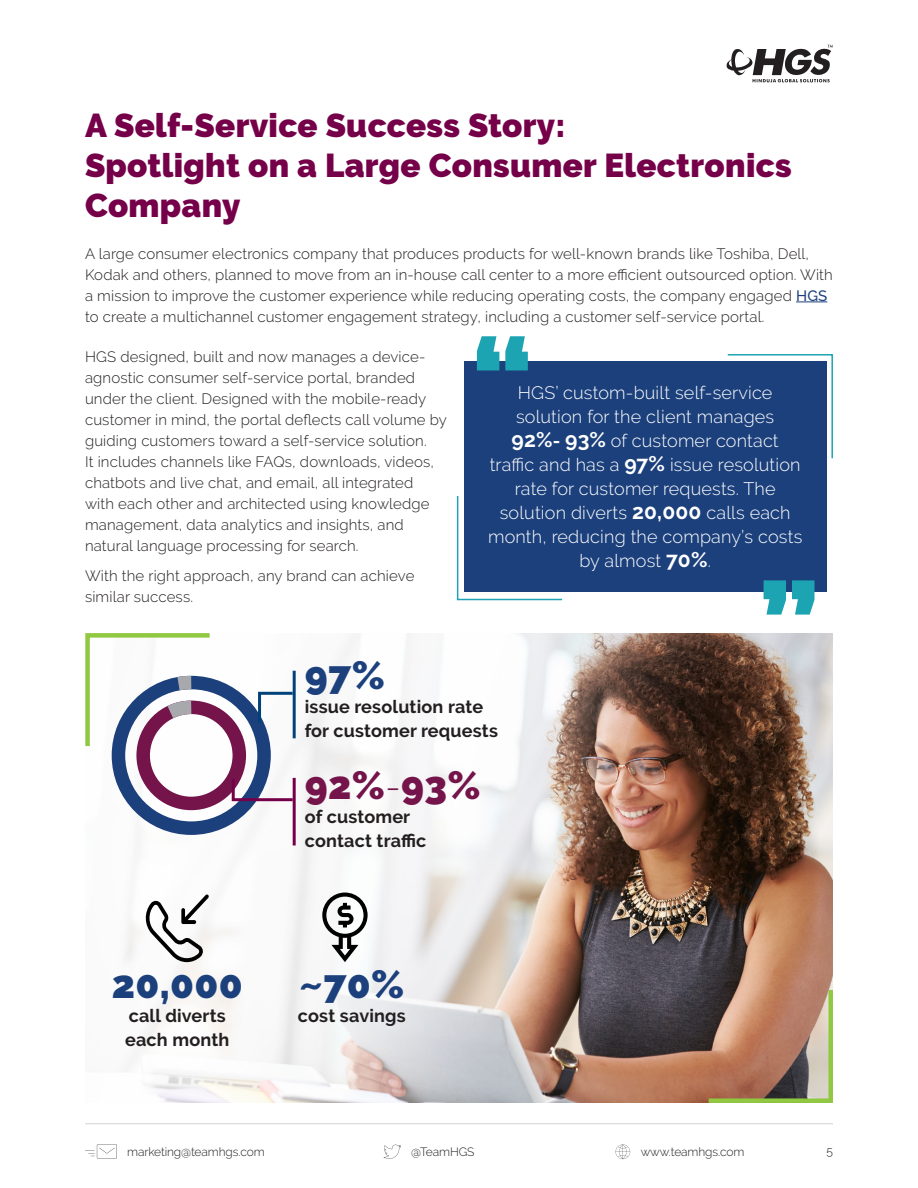
<style>
.page{position:relative;width:918px;height:1188px;background:#fff}
.page>*{position:absolute;margin:0;border:0;box-sizing:border-box;transform-origin:0 0}
.t1{font:900 39px "Raleway";letter-spacing:.01em;color:#1c407c}
.t2{font:900 39px "Raleway";color:#74144b}
.t3{font:900 33px/39.6px "Raleway";letter-spacing:.01em;color:#750049}
.t4{font:300 18px/24px "Raleway";letter-spacing:.01em;color:#fff;text-align:center}
.t5{font:700 18px/24px "Raleway";letter-spacing:.01em;color:#231f20}
.t6{font:300 15px/21px "Raleway";letter-spacing:.01em;color:#231f20}
.t7{font:300 12px "Raleway";letter-spacing:-.01em;color:#231f20}
.s1{font-weight:500;color:#1c407c}
.s2{font-weight:700;font-size:21px}
.s3{font-weight:700}
.s4{font-weight:300;font-size:36px}
</style>
<div class="page">
<hr style="left:85px;top:1123px;width:748px;height:1px;background:#d1d2d4">
<svg style="left:616px;top:1145px;width:14px;height:14px"></svg>
<svg style="left:85px;top:1144px;width:32px;height:15px"></svg>
<svg style="left:384px;top:1144px;width:17px;height:15px"></svg>
<svg style="left:727px;top:45px;width:106px;height:37px"></svg>
<hr style="left:796px;top:302px;width:31px;height:1px;background:#1c407c">
<div style="left:464px;top:361px;width:363px;height:231px;background:#1c407c"></div>
<svg style="left:477px;top:336px;width:51px;height:34px"></svg>
<svg style="left:764px;top:580px;width:51px;height:35px"></svg>
<svg style="left:727px;top:354px;width:106px;height:105px"></svg>
<svg style="left:456px;top:496px;width:107px;height:105px"></svg>
<img style="left:111px;top:633px;width:722px;height:470px">
<svg style="left:704px;top:986px;width:129px;height:117px;background:#a78167"></svg>
<hr style="left:293px;top:671px;width:3px;height:67px;background:#004279">
<div style="left:112px;top:676px;width:159px;height:159px;border:14px solid #1c407c;border-radius:50%"></div>
<div style="left:136px;top:701px;width:110px;height:109px;border:14px solid #74144b;border-radius:50%"></div>
<svg style="left:85px;top:633px;width:129px;height:118px"></svg>
<hr style="left:293px;top:778px;width:3px;height:67px;background:#750049">
<svg style="left:230px;top:776px;width:66px;height:27px"></svg>
<svg style="left:257px;top:690px;width:39px;height:36px"></svg>
<svg style="left:144px;top:895px;width:65px;height:67px"></svg>
<svg style="left:322px;top:893px;width:46px;height:69px"></svg>
<p class="t3" style="left:85px;top:106px;width:708px">A Self-Service Success Story:<br>Spotlight on a Large Consumer Electronics<br>Company</p>
<p class="t6" style="left:85px;top:243px;width:749px">A large consumer electronics company that produces products for well-known brands like Toshiba, Dell, Kodak and others, planned to move from an in-house call center to a more efficient outsourced option. With a mission to improve the customer experience while reducing operating costs, the company engaged <span class="s1">HGS </span>to create a multichannel customer engagement strategy, including a customer self-service portal.</p>
<p class="t6" style="left:85px;top:346px;width:363px">HGS designed, built and now manages a device&shy;agnostic consumer self-service portal, branded under the client. Designed with the mobile-ready customer in mind, the portal deflects call volume by guiding customers toward a self-service solution.<br>It includes channels like FAQs, downloads, videos, chatbots and live chat, and email, all integrated<br>with each other and architected using knowledge management, data analytics and insights, and natural language processing for search.</p>
<p class="t6" style="left:85px;top:565px;width:331px">With the right approach, any brand can achieve similar success.</p>
<p class="t4" style="left:488px;top:381px;width:316px">HGS’ custom-built self-service solution for the client manages<br><span class="s2">92%</span><span class="s3">-</span> <span class="s2">93%</span> of customer contact traffic and has a <span class="s2">97%</span> issue resolution rate for customer requests. The solution diverts <span class="s2">20,000</span> calls each month, reducing the company’s costs by almost <span class="s2">70%</span>.</p>
<p class="t1" style="left:305px;top:653px;width:82px">97%</p>
<p class="t5" style="left:305px;top:695px;width:195px">issue resolution rate for customer requests</p>
<p class="t1" style="left:112px;top:961px;width:133px">20,000</p>
<p class="t5" style="left:125px;top:1003px;width:106px">call diverts each month</p>
<p class="t2" style="left:305px;top:763px;width:177px">92%<span class="s4">-</span>93%</p>
<p class="t5" style="left:305px;top:805px;width:123px">of customer contact traffic</p>
<p class="t1" style="left:299px;top:961px;width:107px">~70%</p>
<p class="t5" style="left:298px;top:1003px;width:109px">cost savings</p>
<p class="t7" style="left:127px;top:1144px;width:139px">marketing@teamhgs.com</p>
<p class="t7" style="left:411px;top:1144px;width:65px">@TeamHGS</p>
<p class="t7" style="left:641px;top:1144px;width:105px">www.teamhgs.com</p>
<p class="t7" style="left:826px;top:1144px;width:8px">5</p>
</div>
